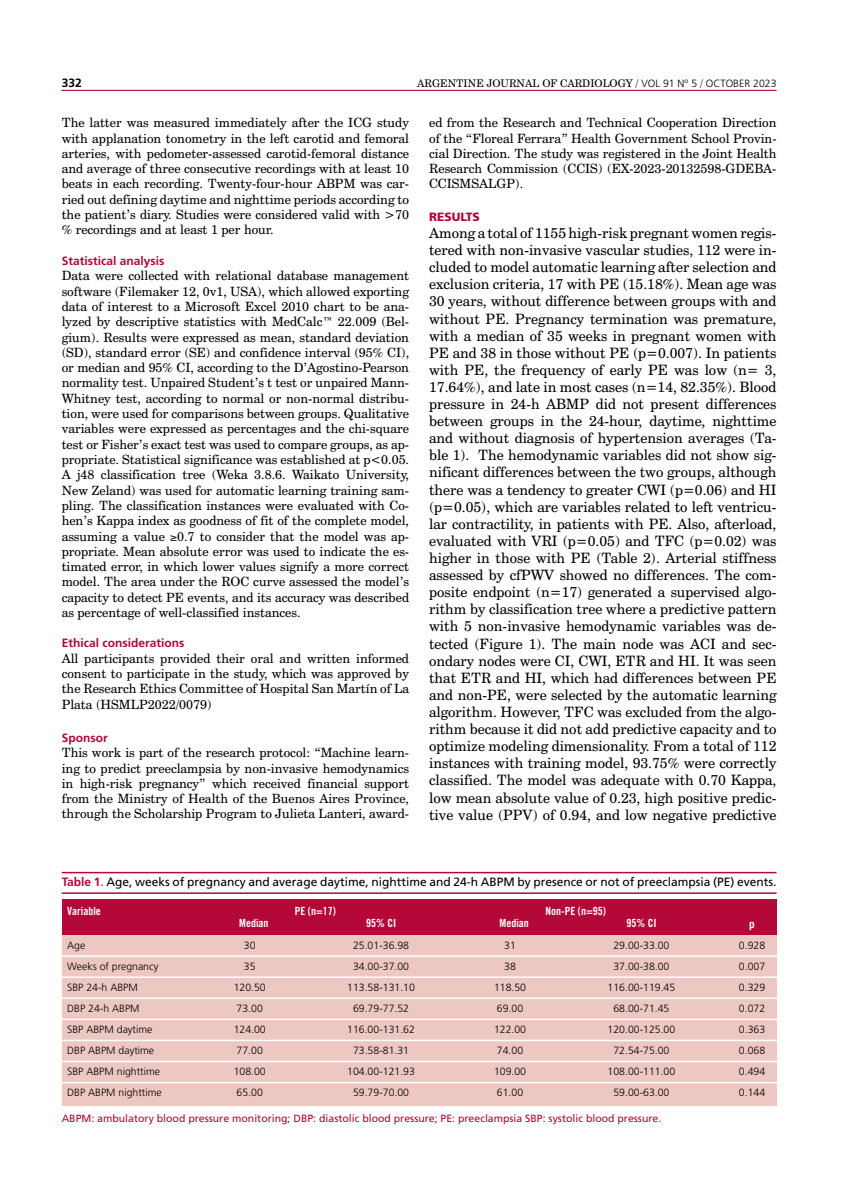
<style>
.page{position:relative;width:851px;height:1191px;background:#fff}
.page>*{position:absolute;margin:0;border:0;box-sizing:border-box;transform-origin:0 0}
.t1{font:14.25px/17.1px "Century Schoolbook BT";color:#000;text-align:justify}
.t2{font:12.75px/15.3px "Century Schoolbook BT";color:#000;text-align:justify}
.t3{font:12px "Frutiger LT Std";color:#000}
.t4{font:700 12px "Frutiger LT Std";color:#b30838}
.introduccion_y_resul{font:900 12px "Frutiger LT Std";color:#b30838}
.t5{font:700 12px "Frutiger LT Std";color:#000}
.t6{font:11.25px "Trade Gothic LT Std Bd Cn 20";color:#fff}
.t7{font:700 11.25px "Trade Gothic";color:#fff}
.t8{font:300 10.5px "Frutiger LT Std";color:#000}
.t9{font:10.5px "Frutiger LT Std";color:#b30838}
.t10{font:10.5px "Century Schoolbook BT";color:#000}
.s1{font-family:"Frutiger LT Std";font-weight:300}
.s2{font-weight:700;color:#b30838}
.s3{color:#b30838}
</style>
<div class="page">
<hr style="left:61px;top:90px;width:715px;height:1px;background:#b30838">
<hr style="left:62px;top:872px;width:714px;height:1px;background:#b30838">
<hr style="left:62px;top:892px;width:714px;height:2px;background:#b30838">
<div style="left:62px;top:899px;width:714px;height:36px;background:#b30838"></div>
<div style="left:62px;top:935px;width:714px;height:170px;background:#edc7c2"></div>
<hr style="left:57px;top:997px;width:728px;height:2px;background:#fff">
<hr style="left:57px;top:1060px;width:728px;height:2px;background:#fff">
<hr style="left:57px;top:1039px;width:728px;height:2px;background:#fff">
<hr style="left:57px;top:976px;width:728px;height:2px;background:#fff">
<hr style="left:57px;top:1018px;width:728px;height:2px;background:#fff">
<hr style="left:57px;top:1081px;width:728px;height:2px;background:#fff">
<hr style="left:57px;top:955px;width:728px;height:2px;background:#fff">
<p class="t5" style="left:62px;top:75px;width:22px">332</p>
<p class="t10" style="left:417px;top:77px;width:361px">ARGENTINE JOURNAL OF CARDIOLOGY / <span class="s1">VOL 91 Nº 5</span> / <span class="s1">OCTOBER 2023</span></p>
<p class="t2" style="left:429px;top:115px;width:349px">ed from the Research and Technical Cooperation Direction of the “Floreal Ferrara” Health Government School Provin&shy;cial Direction. The study was registered in the Joint Health Research Commission (CCIS) (EX-2023-20132598-GDEBA-CCISMSALGP).</p>
<p class="introduccion_y_resul" style="left:429px;top:209px;width:52px">RESULTS</p>
<p class="t1" style="left:429px;top:224px;width:349px">Among a total of 1155 high-risk pregnant women regis&shy;tered with non-invasive vascular studies, 112 were in&shy;cluded to model automatic learning after selection and exclusion criteria, 17 with PE (15.18%). Mean age was 30 years, without difference between groups with and without PE. Pregnancy termination was premature, with a median of 35 weeks in pregnant women with PE and 38 in those without PE (p=0.007). In patients with PE, the frequency of early PE was low (n= 3, 17.64%), and late in most cases (n=14, 82.35%). Blood pressure in 24-h ABMP did not present differences between groups in the 24-hour, daytime, nighttime and without diagnosis of hypertension averages (Ta&shy;ble 1). The hemodynamic variables did not show sig&shy;nificant differences between the two groups, although there was a tendency to greater CWI (p=0.06) and HI (p=0.05), which are variables related to left ventricu&shy;lar contractility, in patients with PE. Also, afterload, evaluated with VRI (p=0.05) and TFC (p=0.02) was higher in those with PE (Table 2). Arterial stiffness assessed by cfPWV showed no differences. The com&shy;posite endpoint (n=17) generated a supervised algo&shy;rithm by classification tree where a predictive pattern with 5 non-invasive hemodynamic variables was de&shy;tected (Figure 1). The main node was ACI and sec&shy;ondary nodes were CI, CWI, ETR and HI. It was seen that ETR and HI, which had differences between PE and non-PE, were selected by the automatic learning algorithm. However, TFC was excluded from the algo&shy;rithm because it did not add predictive capacity and to optimize modeling dimensionality. From a total of 112 instances with training model, 93.75% were correctly classified. The model was adequate with 0.70 Kappa, low mean absolute value of 0.23, high positive predic&shy;tive value (PPV) of 0.94, and low negative predictive</p>
<p class="t2" style="left:62px;top:115px;width:349px">The latter was measured immediately after the ICG study with applanation tonometry in the left carotid and femoral arteries, with pedometer-assessed carotid-femoral distance and average of three consecutive recordings with at least 10 beats in each recording. Twenty-four-hour ABPM was car&shy;ried out defining daytime and nighttime periods according to the patient’s diary. Studies were considered valid with &gt;70 % recordings and at least 1 per hour.</p>
<p class="t4" style="left:62px;top:254px;width:104px">Statistical analysis</p>
<p class="t2" style="left:62px;top:268px;width:349px">Data were collected with relational database management software (Filemaker 12, 0v1, USA), which allowed exporting data of interest to a Microsoft Excel 2010 chart to be ana&shy;lyzed by descriptive statistics with MedCalc™ 22.009 (Bel&shy;gium). Results were expressed as mean, standard deviation (SD), standard error (SE) and confidence interval (95% CI), or median and 95% CI, according to the D’Agostino-Pearson normality test. Unpaired Student’s t test or unpaired Mann-Whitney test, according to normal or non-normal distribu&shy;tion, were used for comparisons between groups. Qualitative variables were expressed as percentages and the chi-square test or Fisher’s exact test was used to compare groups, as ap&shy;propriate. Statistical significance was established at p&lt;0.05.<br>A j48 classification tree (Weka 3.8.6. Waikato University, New Zeland) was used for automatic learning training sam&shy;pling. The classification instances were evaluated with Co&shy;hen’s Kappa index as goodness of fit of the complete model, assuming a value ≥0.7 to consider that the model was ap&shy;propriate. Mean absolute error was used to indicate the es&shy;timated error, in which lower values signify a more correct model. The area under the ROC curve assessed the model’s capacity to detect PE events, and its accuracy was described as percentage of well-classified instances.</p>
<p class="t4" style="left:62px;top:636px;width:124px">Ethical considerations</p>
<p class="t2" style="left:62px;top:650px;width:349px">All participants provided their oral and written informed consent to participate in the study, which was approved by the Research Ethics Committee of Hospital San Martín of La Plata (HSMLP2022/0079)</p>
<p class="t4" style="left:62px;top:730px;width:47px">Sponsor</p>
<p class="t2" style="left:62px;top:745px;width:349px">This work is part of the research protocol: “Machine learn&shy;ing to predict preeclampsia by non-invasive hemodynamics in high-risk pregnancy” which received financial support from the Ministry of Health of the Buenos Aires Province, through the Scholarship Program to Julieta Lanteri, award-</p>
<p class="t3" style="left:62px;top:875px;width:716px"><span class="s2">Table 1</span><span class="s3">.</span> Age, weeks of pregnancy and average daytime, nighttime and 24-h ABPM by presence or not of preeclampsia (PE) events.</p>
<p class="t6" style="left:67px;top:903px;width:35px">Variable</p>
<p class="t6" style="left:295px;top:903px;width:43px">PE (n=17)</p>
<p class="t6" style="left:545px;top:903px;width:62px">Non-PE (n=95)</p>
<p class="t8" style="left:67px;top:939px;width:20px">Age</p>
<p class="t8" style="left:67px;top:960px;width:93px">Weeks of pregnancy</p>
<p class="t8" style="left:67px;top:981px;width:72px">SBP 24-h ABPM</p>
<p class="t8" style="left:67px;top:1002px;width:74px">DBP 24-h ABPM</p>
<p class="t8" style="left:67px;top:1023px;width:87px">SBP ABPM daytime</p>
<p class="t8" style="left:67px;top:1044px;width:88px">DBP ABPM daytime</p>
<p class="t8" style="left:67px;top:1065px;width:94px">SBP ABPM nighttime</p>
<p class="t8" style="left:67px;top:1086px;width:96px">DBP ABPM nighttime</p>
<p class="t6" style="left:239px;top:916px;width:31px">Median</p>
<p class="t6" style="left:366px;top:916px;width:31px">95% CI</p>
<p class="t6" style="left:499px;top:916px;width:31px">Median</p>
<p class="t6" style="left:626px;top:916px;width:31px">95% CI</p>
<p class="t8" style="left:244px;top:939px;width:13px">30</p>
<p class="t8" style="left:244px;top:960px;width:13px">35</p>
<p class="t8" style="left:234px;top:981px;width:34px">120.50</p>
<p class="t8" style="left:236px;top:1002px;width:28px">73.00</p>
<p class="t8" style="left:234px;top:1023px;width:34px">124.00</p>
<p class="t8" style="left:236px;top:1044px;width:28px">77.00</p>
<p class="t8" style="left:234px;top:1065px;width:34px">108.00</p>
<p class="t8" style="left:236px;top:1086px;width:28px">65.00</p>
<p class="t8" style="left:353px;top:939px;width:58px">25.01-36.98</p>
<p class="t8" style="left:353px;top:960px;width:58px">34.00-37.00</p>
<p class="t8" style="left:347px;top:981px;width:69px">113.58-131.10</p>
<p class="t8" style="left:353px;top:1002px;width:58px">69.79-77.52</p>
<p class="t8" style="left:347px;top:1023px;width:69px">116.00-131.62</p>
<p class="t8" style="left:353px;top:1044px;width:58px">73.58-81.31</p>
<p class="t8" style="left:347px;top:1065px;width:69px">104.00-121.93</p>
<p class="t8" style="left:353px;top:1086px;width:58px">59.79-70.00</p>
<p class="t8" style="left:504px;top:939px;width:13px">31</p>
<p class="t8" style="left:504px;top:960px;width:13px">38</p>
<p class="t8" style="left:494px;top:981px;width:34px">118.50</p>
<p class="t8" style="left:497px;top:1002px;width:28px">69.00</p>
<p class="t8" style="left:494px;top:1023px;width:34px">122.00</p>
<p class="t8" style="left:497px;top:1044px;width:28px">74.00</p>
<p class="t8" style="left:494px;top:1065px;width:34px">109.00</p>
<p class="t8" style="left:497px;top:1086px;width:28px">61.00</p>
<p class="t8" style="left:613px;top:939px;width:58px">29.00-33.00</p>
<p class="t8" style="left:613px;top:960px;width:58px">37.00-38.00</p>
<p class="t8" style="left:607px;top:981px;width:69px">116.00-119.45</p>
<p class="t8" style="left:613px;top:1002px;width:58px">68.00-71.45</p>
<p class="t8" style="left:607px;top:1023px;width:69px">120.00-125.00</p>
<p class="t8" style="left:613px;top:1044px;width:58px">72.54-75.00</p>
<p class="t8" style="left:607px;top:1065px;width:69px">108.00-111.00</p>
<p class="t8" style="left:613px;top:1086px;width:58px">59.00-63.00</p>
<p class="t9" style="left:62px;top:1111px;width:601px">ABPM: ambulatory blood pressure monitoring; DBP: diastolic blood pressure; PE: preeclampsia SBP: systolic blood pressure.</p>
<p class="t7" style="left:749px;top:917px;width:7px">p</p>
<p class="t8" style="left:738px;top:939px;width:28px">0.928</p>
<p class="t8" style="left:738px;top:960px;width:28px">0.007</p>
<p class="t8" style="left:738px;top:981px;width:28px">0.329</p>
<p class="t8" style="left:738px;top:1002px;width:28px">0.072</p>
<p class="t8" style="left:738px;top:1023px;width:28px">0.363</p>
<p class="t8" style="left:738px;top:1044px;width:28px">0.068</p>
<p class="t8" style="left:738px;top:1065px;width:28px">0.494</p>
<p class="t8" style="left:738px;top:1086px;width:28px">0.144</p>
</div>
